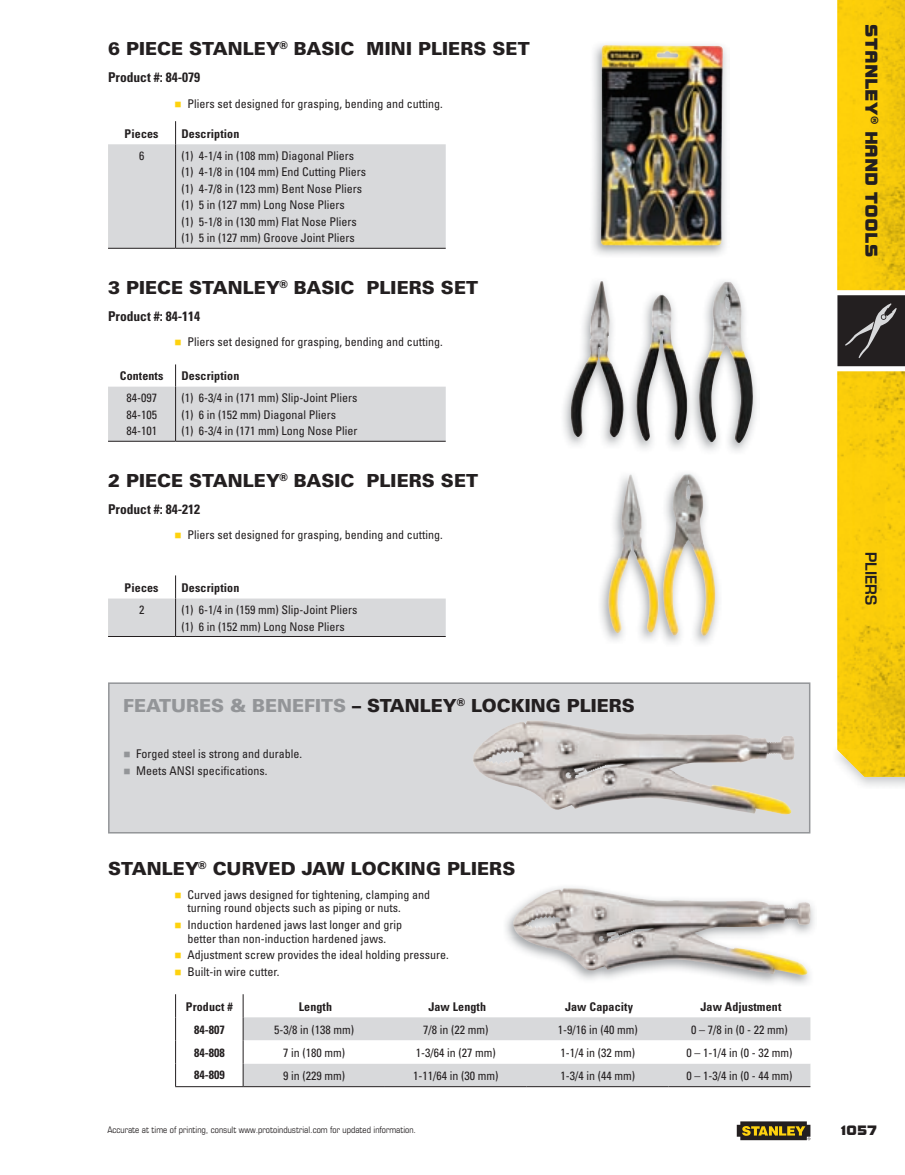
<style>
.page{position:relative;width:905px;height:1175px;background:#fff}
.page>*{position:absolute;margin:0;border:0;box-sizing:border-box;transform-origin:0 0}
.t1{font:900 18px "Univers";color:#231f20}
.t2{font:18px "Bolt EF";color:#231f20}
.t3{font:600 15px "Eurostile LT Std";color:#231f20}
.t4{font:14.25px "Bolt EF";color:#231f20}
.t5{font:700 condensed 13.5px "Univers";color:#231f20}
.t6{font:condensed 12px/16.5px "Univers";color:#231f20;text-align:justify}
.t7{font:condensed 12px/16.5px "Univers LT Std";color:#231f20}
.t8{font:700 condensed 12px "Univers";letter-spacing:.01em;color:#231f20}
.t9{font:700 condensed 12px "Univers LT Std";letter-spacing:.01em;color:#231f20}
.t10{font:condensed 9px "Eurostile LT Std";color:#231f20}
.s1{color:#fed20e}
.s2{color:#939598}
</style>
<div class="page">
<hr style="left:176px;top:248px;width:270px;height:1px;background:#231f20">
<svg style="left:108px;top:121px;width:338px;height:127px"></svg>
<hr style="left:175px;top:144px;width:1px;height:104px;background:#231f20">
<hr style="left:108px;top:248px;width:68px;height:1px;background:#231f20">
<hr style="left:176px;top:441px;width:270px;height:1px;background:#231f20">
<hr style="left:108px;top:441px;width:68px;height:1px;background:#231f20">
<svg style="left:108px;top:364px;width:338px;height:77px"></svg>
<hr style="left:176px;top:636px;width:270px;height:1px;background:#231f20">
<svg style="left:108px;top:575px;width:338px;height:61px"></svg>
<hr style="left:175px;top:598px;width:1px;height:38px;background:#231f20">
<hr style="left:108px;top:636px;width:68px;height:1px;background:#231f20">
<hr style="left:243px;top:1086px;width:142px;height:1px;background:#231f20">
<svg style="left:175px;top:994px;width:635px;height:92px"></svg>
<hr style="left:175px;top:1086px;width:68px;height:1px;background:#231f20">
<hr style="left:385px;top:1086px;width:141px;height:1px;background:#231f20">
<hr style="left:526px;top:1086px;width:142px;height:1px;background:#231f20">
<hr style="left:668px;top:1086px;width:142px;height:1px;background:#231f20">
<img style="left:592px;top:44px;width:135px;height:211px">
<img style="left:600px;top:45px;width:123px;height:200px">
<img style="left:563px;top:373px;width:194px;height:78px">
<img style="left:570px;top:281px;width:183px;height:163px">
<img style="left:600px;top:473px;width:119px;height:170px">
<img style="left:621px;top:474px;width:94px;height:162px">
<div style="left:109px;top:683px;width:700px;height:149px;background:#d8d9db"></div>
<div style="left:108px;top:682px;width:702px;height:151px;border:2px solid #939598"></div>
<img style="left:473px;top:721px;width:321px;height:94px">
<img style="left:505px;top:887px;width:310px;height:97px">
<img style="left:513px;top:888px;width:297px;height:87px">
<img style="left:854px;top:776px;width:50px;height:10px">
<img style="left:837px;top:0;width:67px;height:776px">
<svg style="left:736px;top:1121px;width:74px;height:19px"></svg>
<svg style="left:837px;top:290px;width:67px;height:81px"></svg>
<h1 class="t1" style="left:108px;top:37px;width:423px">6 PIECE STANLEY<sup>®</sup> BASIC MINI PLIERS SET</h1>
<p class="t5" style="left:108px;top:69px;width:94px">Product #: 84-079</p>
<p class="t6" style="left:174px;top:95px;width:270px"><span class="s1">■</span> Pliers set designed for grasping, bending and cutting.</p>
<p class="t8" style="left:125px;top:126px;width:35px">Pieces</p>
<p class="t8" style="left:181px;top:126px;width:59px">Description</p>
<p class="t6" style="left:139px;top:147px;width:7px">6</p>
<p class="t7" style="left:181px;top:147px;width:186px">(1) 4-1/4 in (108 mm) Diagonal Pliers (1) 4-1/8 in (104 mm) End Cutting Pliers (1) 4-7/8 in (123 mm) Bent Nose Pliers (1) 5 in (127 mm) Long Nose Pliers<br>(1) 5-1/8 in (130 mm) Flat Nose Pliers (1) 5 in (127 mm) Groove Joint Pliers</p>
<h1 class="t1" style="left:108px;top:276px;width:371px">3 PIECE STANLEY<sup>®</sup> BASIC PLIERS SET</h1>
<p class="t5" style="left:108px;top:308px;width:94px">Product #: 84-114</p>
<p class="t6" style="left:174px;top:334px;width:270px"><span class="s1">■</span> Pliers set designed for grasping, bending and cutting.</p>
<p class="t9" style="left:120px;top:368px;width:45px">Contents</p>
<p class="t9" style="left:181px;top:368px;width:59px">Description</p>
<p class="t6" style="left:126px;top:389px;width:32px">84-097<br>84-105<br>84-101</p>
<p class="t7" style="left:181px;top:389px;width:177px">(1) 6-3/4 in (171 mm) Slip-Joint Pliers (1) 6 in (152 mm) Diagonal Pliers<br>(1) 6-3/4 in (171 mm) Long Nose Plier</p>
<h1 class="t1" style="left:108px;top:469px;width:371px">2 PIECE STANLEY<sup>®</sup> BASIC PLIERS SET</h1>
<p class="t5" style="left:108px;top:501px;width:94px">Product #: 84-212</p>
<p class="t6" style="left:174px;top:527px;width:270px"><span class="s1">■</span> Pliers set designed for grasping, bending and cutting.</p>
<p class="t8" style="left:125px;top:580px;width:35px">Pieces</p>
<p class="t8" style="left:181px;top:580px;width:59px">Description</p>
<p class="t6" style="left:139px;top:601px;width:7px">2</p>
<p class="t7" style="left:181px;top:601px;width:177px">(1) 6-1/4 in (159 mm) Slip-Joint Pliers (1) 6 in (152 mm) Long Nose Pliers</p>
<h1 class="t1" style="left:123px;top:694px;width:513px"><span class="s2">FEATURES &amp; BENEFITS</span> – STANLEY<sup>®</sup> LOCKING PLIERS</h1>
<p class="t6" style="left:124px;top:745px;width:180px"><span class="s2">■</span> Forged steel is strong and durable.</p>
<p class="t6" style="left:124px;top:762px;width:145px"><span class="s2">■</span> Meets ANSI specifications.</p>
<h1 class="t1" style="left:108px;top:857px;width:409px">STANLEY<sup>®</sup> CURVED JAW LOCKING PLIERS</h1>
<p class="t6" style="left:187px;top:887px;width:244px;line-height:13.5px;text-indent:-13px"><span class="s1">■</span> Curved jaws designed for tightening, clamping and turning round objects such as piping or nuts.</p>
<p class="t6" style="left:174px;top:918px;width:229px;line-height:13.5px;text-align:center"><span class="s1">■</span> Induction hardened jaws last longer and grip better than non-induction hardened jaws.</p>
<p class="t6" style="left:174px;top:946px;width:276px"><span class="s1">■</span> Adjustment screw provides the ideal holding pressure.</p>
<p class="t6" style="left:174px;top:963px;width:106px"><span class="s1">■</span> Built-in wire cutter.</p>
<p class="t8" style="left:186px;top:999px;width:48px">Product #</p>
<p class="t8" style="left:299px;top:999px;width:35px">Length</p>
<p class="t8" style="left:428px;top:999px;width:59px">Jaw Length</p>
<p class="t8" style="left:565px;top:999px;width:69px">Jaw Capacity</p>
<p class="t8" style="left:700px;top:999px;width:82px">Jaw Adjustment</p>
<p class="t8" style="left:194px;top:1022px;width:32px">84-807</p>
<p class="t6" style="left:274px;top:1021px;width:81px">5-3/8 in (138 mm)</p>
<p class="t6" style="left:423px;top:1021px;width:67px">7/8 in (22 mm)</p>
<p class="t6" style="left:557px;top:1021px;width:81px">1-9/16 in (40 mm)</p>
<p class="t6" style="left:691px;top:1021px;width:98px">0 – 7/8 in (0 - 22 mm)</p>
<p class="t8" style="left:194px;top:1045px;width:32px">84-808</p>
<p class="t6" style="left:283px;top:1044px;width:63px">7 in (180 mm)</p>
<p class="t6" style="left:416px;top:1044px;width:81px">1-3/64 in (27 mm)</p>
<p class="t6" style="left:560px;top:1044px;width:76px">1-1/4 in (32 mm)</p>
<p class="t6" style="left:686px;top:1044px;width:107px">0 – 1-1/4 in (0 - 32 mm)</p>
<p class="t8" style="left:194px;top:1067px;width:32px">84-809</p>
<p class="t6" style="left:283px;top:1067px;width:63px">9 in (229 mm)</p>
<p class="t6" style="left:413px;top:1067px;width:87px">1-11/64 in (30 mm)</p>
<p class="t6" style="left:560px;top:1067px;width:76px">1-3/4 in (44 mm)</p>
<p class="t6" style="left:686px;top:1067px;width:107px">0 – 1-3/4 in (0 - 44 mm)</p>
<p class="t10" style="left:107px;top:1124px;width:310px">Accurate at time of printing, consult www.protoindustrial.com for updated information.</p>
<h1 class="t2" style="left:881px;top:24px;width:234px;rotate:90deg">Stanley® Hand toolS</h1>
<p class="t3" style="left:880px;top:552px;width:55px;rotate:90deg">pliers</p>
<p class="t4" style="left:841px;top:1122px;width:37px">1057</p>
</div>
